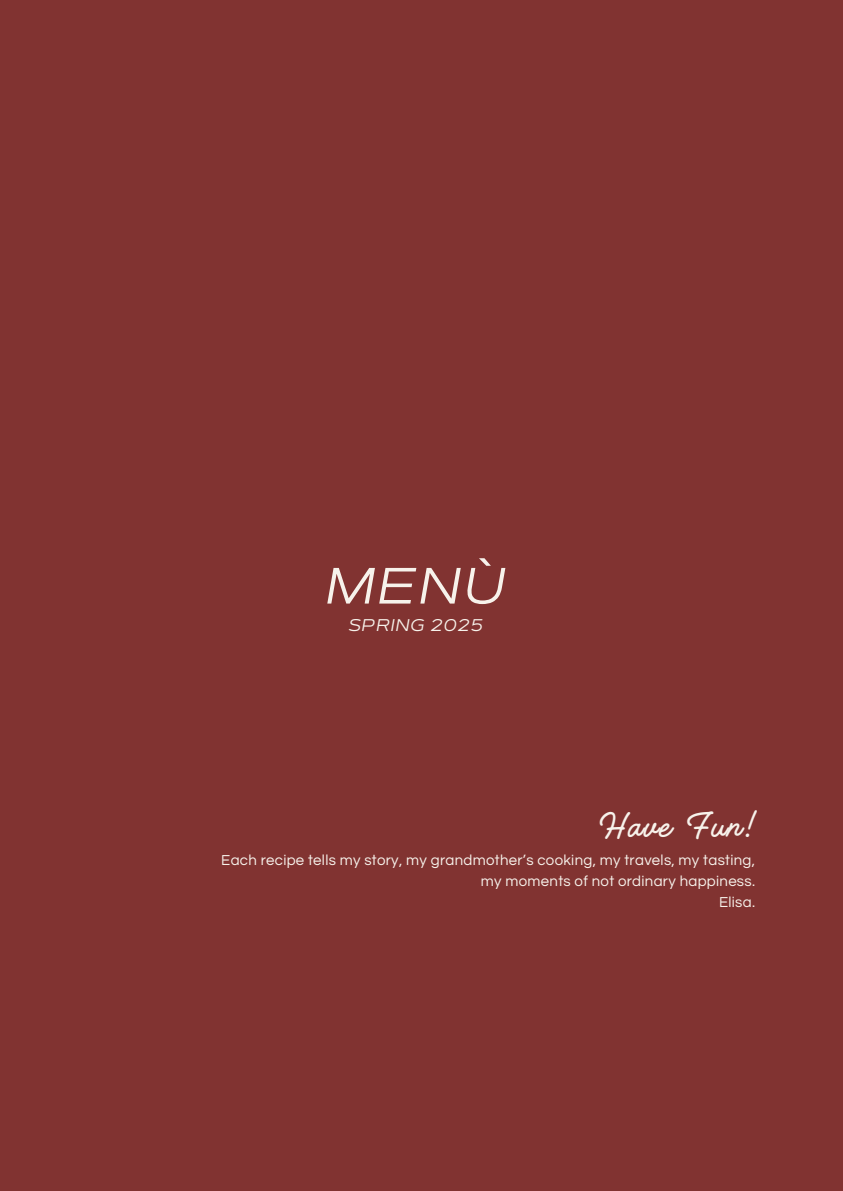
<style>
.page{position:relative;width:843px;height:1191px;background:#fff}
.page>*{position:absolute;margin:0;border:0;box-sizing:border-box;transform-origin:0 0}
.t1{font:50.9px "Artegra Sans Ex Regular It";color:#f7f2eb}
.t2{font:40.8px "Handelson Three";letter-spacing:.04em;color:#f7f2eb}
.t3{font:16.9px "Artegra Sans Ex Regular It";letter-spacing:.04em;color:#f7f2eb}
.t4{font:15px "Questrial";letter-spacing:.02em;color:#f7f2eb}
</style>
<div class="page">
<div style="left:0;top:0;width:842px;height:1190px;background:#813331"></div>
<h1 class="t1" style="left:323px;top:554px;width:182px">MENÙ</h1>
<h3 class="t3" style="left:348px;top:614px;width:136px">SPRING 2025</h3>
<p class="t2" style="left:596px;top:803px;width:157px">Have Fun!</p>
<h2 class="t4" style="left:221px;top:852px;width:535px">Each recipe tells my story, my grandmother’s cooking, my travels, my tasting,</h2>
<p class="t4" style="left:480px;top:873px;width:275px">my moments of not ordinary happiness.</p>
<p class="t4" style="left:718px;top:894px;width:37px">Elisa.</p>
</div>
